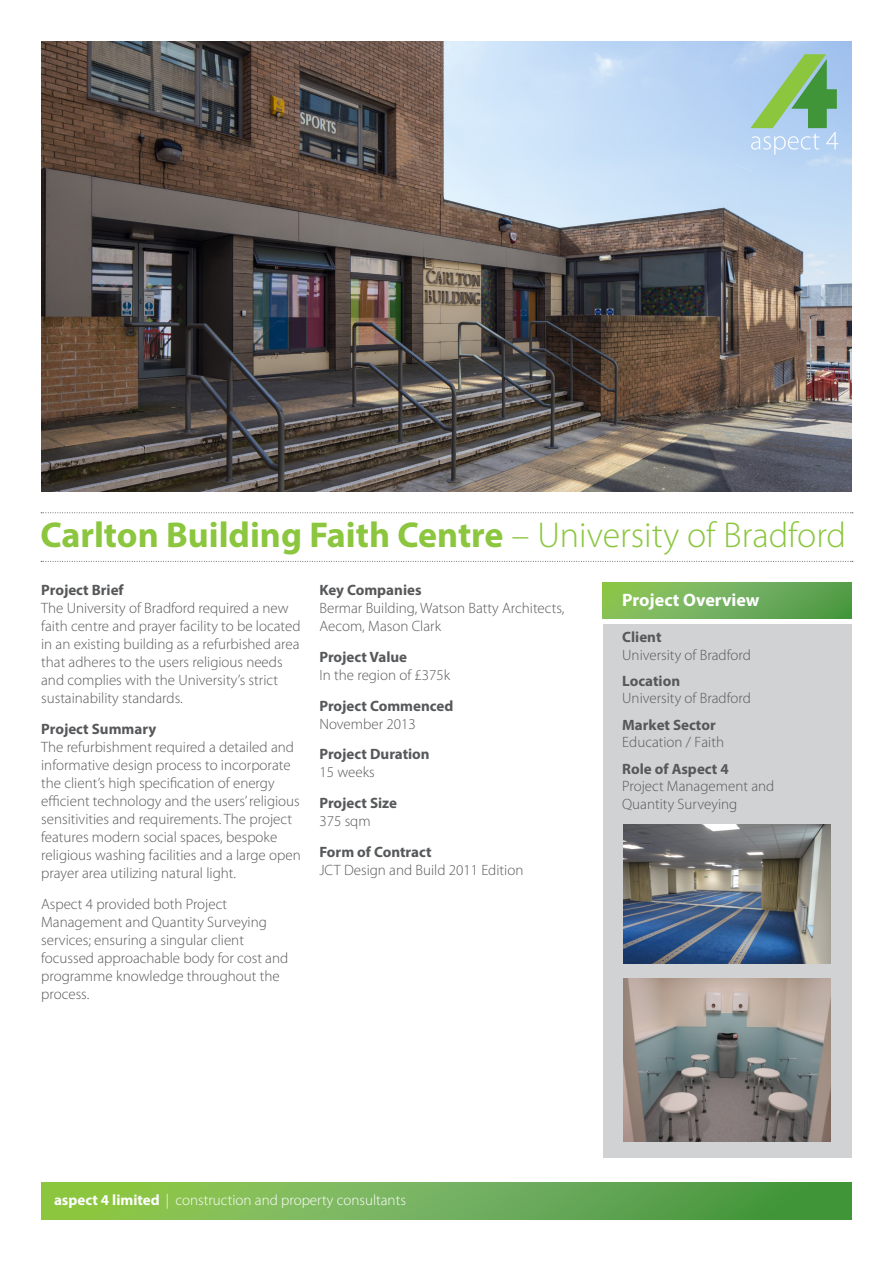
<style>
.page{position:relative;width:893px;height:1263px;background:#fff}
.page>*{position:absolute;margin:0;border:0;box-sizing:border-box;transform-origin:0 0}
.t1{font:700 36px "Myriad Pro";color:#8bc63e}
.t2{font:700 18px "Myriad Pro";color:#fff}
.t3{font:300 15px/18px "Myriad Pro";color:#57585a}
.t4{font:700 15px "Myriad Pro";color:#57585a}
.t5{font:300 15px "Myriad Pro";color:#fff}
.s1{font-weight:300}
.s2{font-weight:700}
</style>
<div class="page">
<img style="left:41px;top:41px;width:810px;height:451px">
<div style="left:603px;top:624px;width:249px;height:533px;background:#d1d2d4"></div>
<svg style="left:41px;top:1182px;width:811px;height:37px;background:#6eaf50"></svg>
<svg style="left:41px;top:512px;width:812px;height:1px"></svg>
<svg style="left:41px;top:561px;width:812px;height:1px"></svg>
<img style="left:624px;top:978px;width:206px;height:164px">
<svg style="left:602px;top:583px;width:250px;height:35px;background:#71b057"></svg>
<svg style="left:750px;top:54px;width:88px;height:101px;background:#98c3b2"></svg>
<img style="left:624px;top:825px;width:206px;height:138px">
<p class="t1" style="left:40px;top:511px;width:807px">Carlton Building Faith Centre <span class="s1">– University of Bradford</span></p>
<p class="t4" style="left:41px;top:580px;width:84px">Project Brief</p>
<p class="t3" style="left:41px;top:599px;width:261px">The University of Bradford required a new faith centre and prayer facility to be located in an existing building as a refurbished area that adheres to the users religious needs and complies with the University’s strict sustainability standards.</p>
<p class="t4" style="left:41px;top:719px;width:117px">Project Summary</p>
<p class="t3" style="left:41px;top:738px;width:261px">The refurbishment required a detailed and informative design process to incorporate the client’s high specification of energy efficient technology and the users’ religious sensitivities and requirements. The project features modern social spaces, bespoke religious washing facilities and a large open prayer area utilizing natural light.</p>
<p class="t3" style="left:41px;top:894px;width:249px">Aspect 4 provided both Project<br>Management and Quantity Surveying services; ensuring a singular client focussed approachable body for cost and programme knowledge throughout the process.</p>
<p class="t4" style="left:319px;top:580px;width:104px">Key Companies</p>
<p class="t3" style="left:319px;top:599px;width:246px">Bermar Building, Watson Batty Architects,<br>Aecom, Mason Clark</p>
<p class="t4" style="left:319px;top:647px;width:89px">Project Value</p>
<p class="t3" style="left:319px;top:666px;width:132px">In the region of £375k</p>
<p class="t4" style="left:319px;top:696px;width:135px">Project Commenced</p>
<p class="t3" style="left:319px;top:714px;width:98px">November 2013</p>
<p class="t4" style="left:319px;top:744px;width:112px">Project Duration</p>
<p class="t3" style="left:319px;top:763px;width:57px">15 weeks</p>
<p class="t4" style="left:319px;top:793px;width:79px">Project Size</p>
<p class="t3" style="left:319px;top:812px;width:53px">375 sqm</p>
<p class="t4" style="left:319px;top:842px;width:114px">Form of Contract</p>
<p class="t3" style="left:319px;top:861px;width:205px">JCT Design and Build 2011 Edition</p>
<p class="t2" style="left:622px;top:588px;width:139px">Project Overview</p>
<p class="t3" style="left:622px;top:628px;width:130px;line-height:17.2px"><span class="s2">Client<br></span>University of Bradford</p>
<p class="t3" style="left:622px;top:672px;width:130px;line-height:17.2px"><span class="s2">Location<br></span>University of Bradford</p>
<p class="t3" style="left:622px;top:716px;width:103px;line-height:17.2px"><span class="s2">Market Sector<br></span>Education / Faith</p>
<p class="t3" style="left:622px;top:760px;width:154px"><span class="s2">Role of Aspect 4<br></span>Project Management and<br>Quantity Surveying</p>
<p class="t5" style="left:54px;top:1191px;width:353px"><span class="s2">aspect 4 limited</span> | construction and property consultants</p>
</div>
